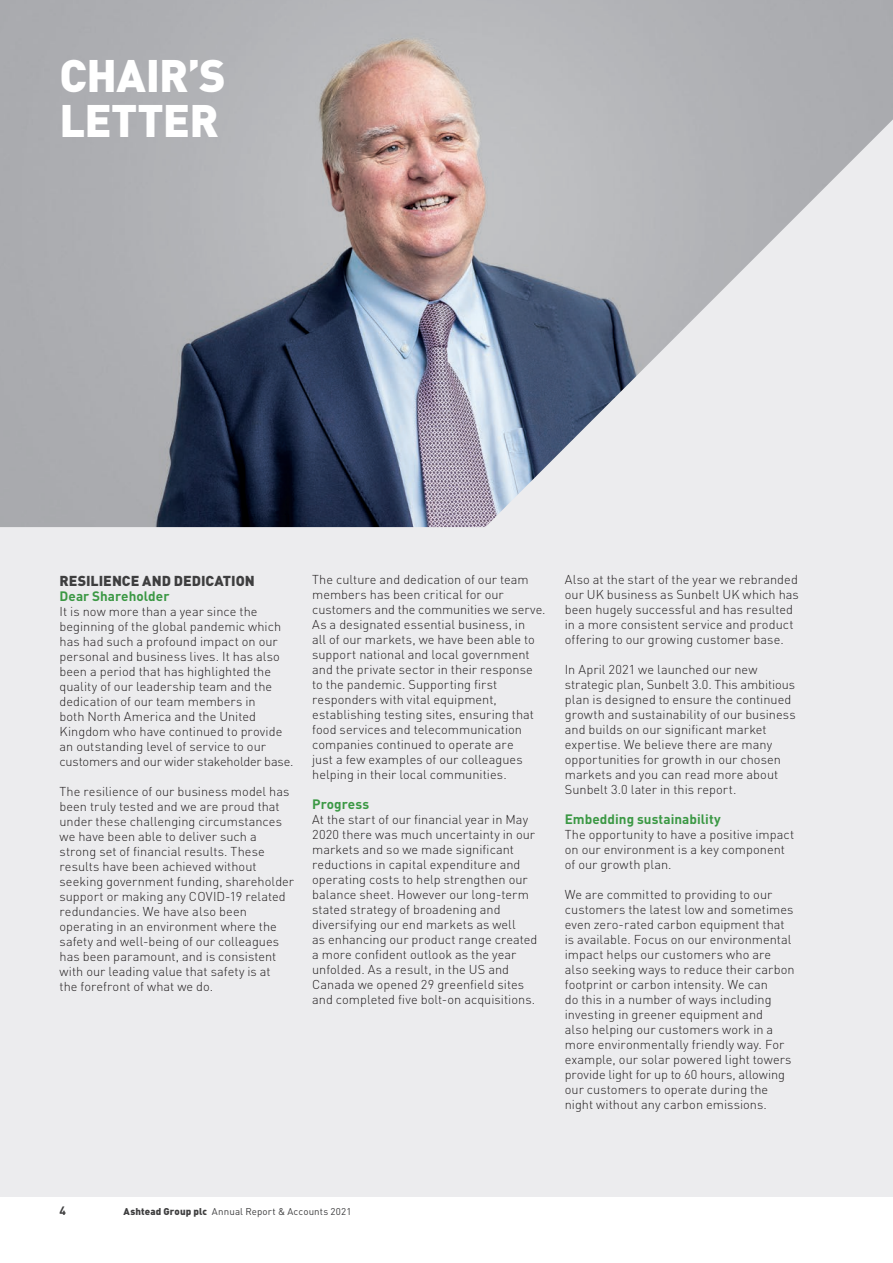
<style>
.page{position:relative;width:893px;height:1263px;background:#fff}
.page>*{position:absolute;margin:0;border:0;box-sizing:border-box;transform-origin:0 0}
.t1{font:900 45px/45px "DIN";letter-spacing:-.015em;color:#fff}
.t2{font:900 14.25px "DIN";color:#3e3e3f}
.t3{font:700 13.5px "DIN";letter-spacing:.005em;color:#3b9844}
.t4{font:300 12.75px/15px "DIN";letter-spacing:.005em;color:#231f20}
.t5{font:700 12px "DIN";color:#3e3e3f}
.t6{font:9.75px "DIN";letter-spacing:.015em;color:#3e3e3f}
.s1{font-weight:900}
</style>
<div class="page">
<div style="left:0;top:0;width:893px;height:1197px;background:#ececee"></div>
<img style="left:0;top:0;width:893px;height:527px">
<h1 class="t1" style="left:60px;top:50px;width:168px">CHAIR’S<br>LETTER</h1>
<p class="t2" style="left:60px;top:571px;width:197px">RESILIENCE AND DEDICATION</p>
<p class="t3" style="left:60px;top:587px;width:111px">Dear Shareholder</p>
<p class="t4" style="left:60px;top:604px;width:235px">It is now more than a year since the beginning of the global pandemic which has had such a profound impact on our personal and business lives. It has also been a period that has highlighted the quality of our leadership team and the dedication of our team members in<br>both North America and the United Kingdom who have continued to provide an outstanding level of service to our customers and our wider stakeholder base.</p>
<p class="t4" style="left:60px;top:784px;width:236px">The resilience of our business model has been truly tested and we are proud that under these challenging circumstances we have been able to deliver such a strong set of financial results. These results have been achieved without seeking government funding, shareholder support or making any COVID-19 related redundancies. We have also been operating in an environment where the safety and well-being of our colleagues has been paramount, and is consistent with our leading value that safety is at<br>the forefront of what we do.</p>
<p class="t4" style="left:312px;top:572px;width:235px">The culture and dedication of our team members has been critical for our customers and the communities we serve.<br>As a designated essential business, in<br>all of our markets, we have been able to support national and local government and the private sector in their response to the pandemic. Supporting first responders with vital equipment, establishing testing sites, ensuring that food services and telecommunication companies continued to operate are<br>just a few examples of our colleagues helping in their local communities.</p>
<p class="t3" style="left:312px;top:796px;width:59px">Progress</p>
<p class="t4" style="left:312px;top:812px;width:227px">At the start of our financial year in May 2020 there was much uncertainty in our markets and so we made significant reductions in capital expenditure and operating costs to help strengthen our balance sheet. However our long-term stated strategy of broadening and diversifying our end markets as well<br>as enhancing our product range created a more confident outlook as the year unfolded. As a result, in the US and Canada we opened 29 greenfield sites and completed five bolt-on acquisitions.</p>
<p class="t4" style="left:565px;top:572px;width:236px">Also at the start of the year we rebranded our UK business as Sunbelt UK which has been hugely successful and has resulted in a more consistent service and product offering to our growing customer base.</p>
<p class="t4" style="left:565px;top:662px;width:232px">In April 2021 we launched our new strategic plan, Sunbelt 3.0. This ambitious plan is designed to ensure the continued growth and sustainability of our business and builds on our significant market expertise. We believe there are many opportunities for growth in our chosen markets and you can read more about Sunbelt 3.0 later in this report.</p>
<p class="t3" style="left:565px;top:811px;width:158px">Embedding sustainability</p>
<p class="t4" style="left:565px;top:827px;width:231px">The opportunity to have a positive impact on our environment is a key component of our growth plan.</p>
<p class="t4" style="left:565px;top:887px;width:231px">We are committed to providing to our customers the latest low and sometimes even zero-rated carbon equipment that is available. Focus on our environmental impact helps our customers who are also seeking ways to reduce their carbon footprint or carbon intensity. We can<br>do this in a number of ways including investing in greener equipment and<br>also helping our customers work in a more environmentally friendly way. For example, our solar powered light towers provide light for up to 60 hours, allowing our customers to operate during the night without any carbon emissions.</p>
<p class="t5" style="left:60px;top:1203px;width:8px">4</p>
<p class="t6" style="left:124px;top:1205px;width:229px"><span class="s1">Ashtead Group plc</span> Annual Report &amp; Accounts 2021</p>
</div>
